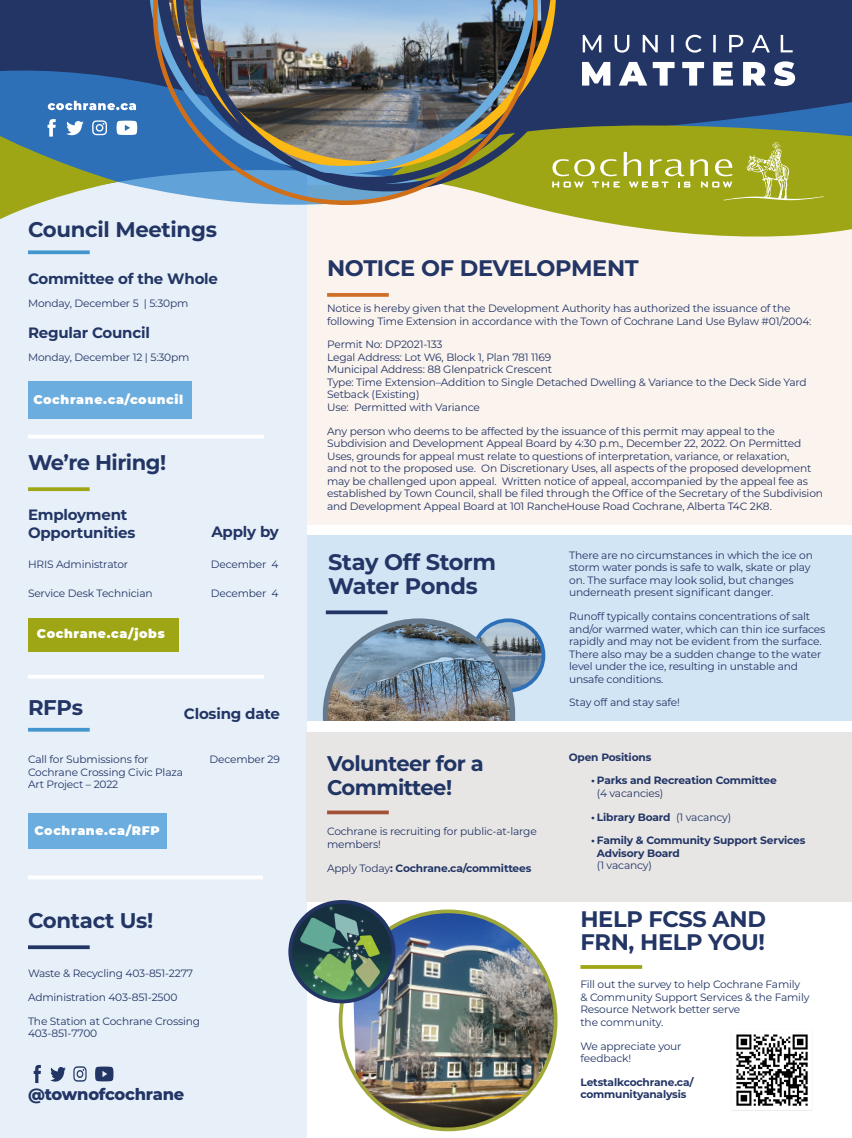
<style>
.page{position:relative;width:852px;height:1138px;background:#fff}
.page>*{position:absolute;margin:0;border:0;box-sizing:border-box;transform-origin:0 0}
.H1_Bold{font:700 22.5px/23.8px "Montserrat";letter-spacing:-.015em;color:#223565}
.H1_Bold-2{font:700 21.25px "Montserrat";letter-spacing:-.015em;color:#223565}
.H1_Bold-3{font:700 21.25px/23.8px "Montserrat";letter-spacing:-.025em;color:#213564}
.t1{font:800 16.25px "Montserrat";letter-spacing:-.015em;color:#223565}
.Body__Bold{font:700 15px/17.5px "Montserrat";letter-spacing:-.015em;color:#223565}
.Buttons{font:900 12.5px "Montserrat";letter-spacing:.05em;color:#fff}
.Paragraph_Style__8_5{font:10.62px/12.5px "Montserrat";letter-spacing:-.015em;color:#223565}
.Paragraph_Style__8_5-2{font:700 10.62px/12.5px "Montserrat";letter-spacing:-.015em;color:#223565}
.Body__Bold-2{font:10.62px "Montserrat";letter-spacing:-.015em;color:#223565}
.s1{font-weight:400}
</style>
<div class="page">
<div style="left:306px;top:535px;width:545px;height:186px;background:#d2e5f5"></div>
<img style="left:512px;top:620px;width:31px;height:70px">
<div style="left:471px;top:618px;width:74px;height:74px;border:4px solid #2e70b8;border-radius:50%"></div>
<img style="left:328px;top:621px;width:184px;height:100px">
<div style="left:306px;top:185px;width:545px;height:339px;background:#fbf3ee"></div>
<div style="left:0;top:0;width:306px;height:1138px;background:#e7f0f9"></div>
<svg style="left:0;top:0;width:851px;height:94px;background:#233a6d"></svg>
<svg style="left:0;top:94px;width:851px;height:156px"></svg>
<svg style="left:552px;top:142px;width:271px;height:58px;background:#a9b030"></svg>
<svg style="left:48px;top:101px;width:88px;height:9px"></svg>
<svg style="left:582px;top:35px;width:210px;height:18px;background:#515f85"></svg>
<svg style="left:581px;top:61px;width:213px;height:25px"></svg>
<svg style="left:92px;top:120px;width:15px;height:15px"></svg>
<svg style="left:66px;top:121px;width:18px;height:14px"></svg>
<svg style="left:48px;top:119px;width:8px;height:18px"></svg>
<svg style="left:116px;top:121px;width:21px;height:14px"></svg>
<svg style="left:28px;top:876px;width:235px;height:3px"></svg>
<div style="left:28px;top:381px;width:163px;height:38px;background:#6caddf"></div>
<svg style="left:28px;top:250px;width:62px;height:4px"></svg>
<div style="left:28px;top:813px;width:138px;height:36px;background:#6baddf"></div>
<div style="left:28px;top:619px;width:150px;height:33px;background:#9ea615"></div>
<hr style="left:28px;top:435px;width:236px;height:3px;background:#fff">
<hr style="left:28px;top:675px;width:236px;height:3px;background:#fff">
<svg style="left:28px;top:487px;width:62px;height:4px"></svg>
<svg style="left:580px;top:965px;width:61px;height:4px"></svg>
<hr style="left:28px;top:728px;width:62px;height:3px;background:#4395ce">
<svg style="left:73px;top:1066px;width:14px;height:15px"></svg>
<svg style="left:50px;top:1067px;width:16px;height:14px"></svg>
<svg style="left:34px;top:1065px;width:7px;height:18px"></svg>
<svg style="left:95px;top:1066px;width:18px;height:15px"></svg>
<svg style="left:28px;top:945px;width:62px;height:4px"></svg>
<svg style="left:325px;top:610px;width:62px;height:4px"></svg>
<svg style="left:327px;top:293px;width:61px;height:4px"></svg>
<img style="left:732px;top:1034px;width:80px;height:77px">
<div style="left:306px;top:732px;width:545px;height:170px;background:#e8e6e5"></div>
<svg style="left:327px;top:810px;width:61px;height:4px"></svg>
<img style="left:352px;top:913px;width:203px;height:216px">
<svg style="left:537px;top:0;width:43px;height:191px;background:#5a644b"></svg>
<img style="left:153px;top:0;width:384px;height:205px">
<img style="left:290px;top:902px;width:103px;height:99px">
<div style="left:288px;top:900px;width:107px;height:103px;border:4px solid #223565;border-radius:50%"></div>
<p class="H1_Bold-2" style="left:28px;top:214px;width:190px">Council Meetings</p>
<p class="Body__Bold" style="left:28px;top:269px;width:191px">Committee of the Whole</p>
<p class="Body__Bold-2" style="left:28px;top:296px;width:162px">Monday, December 5 | 5:30pm</p>
<p class="Body__Bold" style="left:28px;top:323px;width:123px">Regular Council</p>
<p class="Body__Bold-2" style="left:28px;top:349px;width:163px">Monday, December 12 | 5:30pm</p>
<p class="Buttons" style="left:33px;top:390px;width:151px">Cochrane.ca/council</p>
<p class="H1_Bold-2" style="left:28px;top:447px;width:140px">We’re Hiring!</p>
<p class="Body__Bold" style="left:28px;top:505px;width:109px">Employment<br>Opportunities</p>
<p class="Paragraph_Style__8_5" style="left:28px;top:558px;width:102px">HRIS Administrator</p>
<p class="Paragraph_Style__8_5" style="left:28px;top:587px;width:126px">Service Desk Technician</p>
<p class="Buttons" style="left:37px;top:624px;width:129px">Cochrane.ca/jobs</p>
<p class="Body__Bold" style="left:211px;top:522px;width:69px">Apply by</p>
<p class="Paragraph_Style__8_5" style="left:211px;top:558px;width:69px">December 4</p>
<p class="Paragraph_Style__8_5" style="left:211px;top:587px;width:69px">December 4</p>
<p class="H1_Bold-2" style="left:28px;top:692px;width:57px">RFPs</p>
<p class="Body__Bold" style="left:184px;top:704px;width:97px">Closing date</p>
<p class="Paragraph_Style__8_5" style="left:28px;top:753px;width:156px">Call for Submissions for<br>Cochrane Crossing Civic Plaza<br>Art Project – 2022</p>
<p class="Buttons" style="left:34px;top:821px;width:127px">Cochrane.ca/RFP</p>
<p class="Paragraph_Style__8_5" style="left:209px;top:752px;width:72px">December 29</p>
<p class="H1_Bold-2" style="left:28px;top:905px;width:127px">Contact Us!</p>
<p class="Paragraph_Style__8_5" style="left:28px;top:967px;width:166px">Waste &amp; Recycling 403-851-2277</p>
<p class="Paragraph_Style__8_5" style="left:28px;top:990px;width:151px">Administration 403-851-2500</p>
<p class="Paragraph_Style__8_5" style="left:28px;top:1014px;width:174px">The Station at Cochrane Crossing<br>403-851-7700</p>
<p class="t1" style="left:28px;top:1082px;width:158px">@townofcochrane</p>
<p class="H1_Bold" style="left:327px;top:255px;width:313px">NOTICE OF DEVELOPMENT</p>
<p class="Paragraph_Style__8_5" style="left:327px;top:302px;width:485px">Notice is hereby given that the Development Authority has authorized the issuance of the following Time Extension in accordance with the Town of Cochrane Land Use Bylaw #01/2004:</p>
<p class="Paragraph_Style__8_5" style="left:327px;top:338px;width:481px">Permit No: DP2021-133<br>Legal Address: Lot W6, Block 1, Plan 781 1169<br>Municipal Address: 88 Glenpatrick Crescent<br>Type: Time Extension–Addition to Single Detached Dwelling &amp; Variance to the Deck Side Yard Setback (Existing)<br>Use: Permitted with Variance</p>
<p class="Paragraph_Style__8_5" style="left:327px;top:424px;width:497px">Any person who deems to be affected by the issuance of this permit may appeal to the Subdivision and Development Appeal Board by 4:30 p.m., December 22, 2022. On Permitted Uses, grounds for appeal must relate to questions of interpretation, variance, or relaxation,<br>and not to the proposed use. On Discretionary Uses, all aspects of the proposed development may be challenged upon appeal. Written notice of appeal, accompanied by the appeal fee as established by Town Council, shall be filed through the Office of the Secretary of the Subdivision and Development Appeal Board at 101 RancheHouse Road Cochrane, Alberta T4C 2K8.</p>
<p class="Paragraph_Style__8_5" style="left:569px;top:548px;width:245px">There are no circumstances in which the ice on storm water ponds is safe to walk, skate or play on. The surface may look solid, but changes underneath present significant danger.</p>
<p class="Paragraph_Style__8_5" style="left:569px;top:610px;width:257px">Runoff typically contains concentrations of salt and/or warmed water, which can thin ice surfaces rapidly and may not be evident from the surface.<br>There also may be a sudden change to the water level under the ice, resulting in unstable and unsafe conditions.</p>
<p class="Paragraph_Style__8_5" style="left:569px;top:696px;width:112px">Stay off and stay safe!</p>
<p class="H1_Bold" style="left:328px;top:549px;width:169px">Stay Off Storm<br>Water Ponds</p>
<p class="H1_Bold-3" style="left:327px;top:750px;width:158px">Volunteer for a<br>Committee!</p>
<p class="Paragraph_Style__8_5-2" style="left:568px;top:750px;width:84px">Open Positions</p>
<p class="Paragraph_Style__8_5-2" style="left:596px;top:774px;width:181px;text-indent:-6px">• Parks and Recreation Committee <span class="s1">(4 vacancies)</span></p>
<p class="Paragraph_Style__8_5-2" style="left:591px;top:810px;width:141px">• Library Board <span class="s1">(1 vacancy)</span></p>
<p class="Paragraph_Style__8_5-2" style="left:596px;top:834px;width:210px;text-indent:-6px">• Family &amp; Community Support Services<br>Advisory Board<br><span class="s1">(1 vacancy)</span></p>
<p class="Paragraph_Style__8_5" style="left:327px;top:825px;width:211px">Cochrane is recruiting for public-at-large members!</p>
<p class="Paragraph_Style__8_5-2" style="left:327px;top:861px;width:206px"><span class="s1">Apply Today</span>: Cochrane.ca/committees</p>
<p class="H1_Bold" style="left:580px;top:906px;width:187px">HELP FCSS AND<br>FRN, HELP YOU!</p>
<p class="Paragraph_Style__8_5" style="left:580px;top:978px;width:230px">Fill out the survey to help Cochrane Family &amp; Community Support Services &amp; the Family<br>Resource Network better serve<br>the community.</p>
<p class="Paragraph_Style__8_5" style="left:580px;top:1039px;width:103px">We appreciate your feedback!</p>
<p class="Paragraph_Style__8_5-2" style="left:580px;top:1075px;width:115px">Letstalkcochrane.ca/ communityanalysis</p>
</div>
